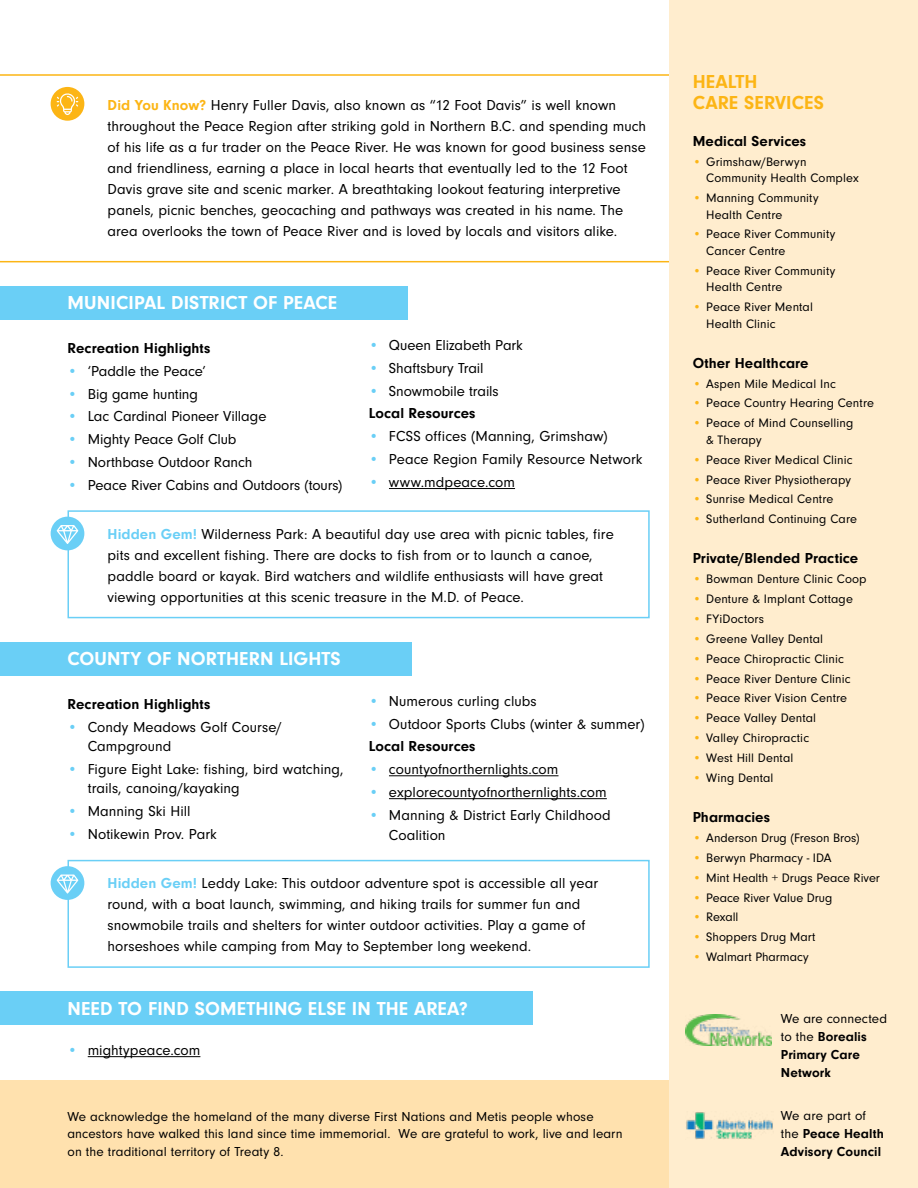
<style>
.page{position:relative;width:918px;height:1188px;background:#fff}
.page>*{position:absolute;margin:0;border:0;box-sizing:border-box;transform-origin:0 0}
.t1{font:700 19.5px "Neuzeit Gro";letter-spacing:.005em;color:#fff}
.t2{font:700 19.5px/21px "Neuzeit Gro";letter-spacing:.01em;color:#fcb515}
.t3{font:15px/21px "Neuzeit Gro";letter-spacing:.005em;color:#000}
.t4{font:700 15px "Neuzeit Gro";letter-spacing:.005em;color:#000}
.t5{font:13.5px/18px "Neuzeit Gro";letter-spacing:.01em;color:#000}
.t6{font:700 13.5px/18px "Neuzeit Gro";letter-spacing:.01em;color:#000}
.t7{font:12.75px/16.5px "Neuzeit Gro";letter-spacing:.005em;color:#000}
.s1{font-weight:700;color:#fcb515}
.s2{color:#6acff6}
.s3{font-weight:700}
.s4{font-weight:700;color:#6acff6}
.s5{color:#fcb515}
.s6{font-weight:400}
</style>
<div class="page">
<div style="left:0;top:1080px;width:918px;height:108px;background:#ffe1ae"></div>
<svg style="left:0;top:74px;width:670px;height:188px"></svg>
<div style="left:51px;top:87px;width:33px;height:34px;background:#fcb515;border-radius:50%"></div>
<svg style="left:57px;top:93px;width:21px;height:22px"></svg>
<div style="left:670px;top:0;width:248px;height:1188px;background:#ffedce"></div>
<img style="left:686px;top:1112px;width:87px;height:27px">
<img style="left:686px;top:1014px;width:86px;height:32px">
<hr style="left:88px;top:1056px;width:112px;height:1px;background:#000">
<div style="left:0;top:991px;width:532px;height:34px;background:#6acff6"></div>
<div style="left:0;top:286px;width:407px;height:34px;background:#6acff6"></div>
<hr style="left:389px;top:488px;width:126px;height:1px;background:#000">
<div style="left:68px;top:510px;width:582px;height:108px;border:2px solid #6acff6"></div>
<div style="left:51px;top:517px;width:33px;height:33px;background:#6acff6;border-radius:50%"></div>
<svg style="left:57px;top:525px;width:21px;height:19px"></svg>
<hr style="left:389px;top:775px;width:170px;height:1px;background:#000">
<hr style="left:389px;top:798px;width:218px;height:1px;background:#000">
<div style="left:0;top:642px;width:411px;height:33px;background:#6acff6"></div>
<div style="left:68px;top:860px;width:582px;height:108px;border:2px solid #6acff6"></div>
<div style="left:51px;top:866px;width:33px;height:34px;background:#6acff6;border-radius:50%"></div>
<svg style="left:57px;top:875px;width:21px;height:19px"></svg>
<p class="t3" style="left:108px;top:95px;width:540px"><span class="s1">Did You Know?</span> Henry Fuller Davis, also known as “12 Foot Davis” is well known throughout the Peace Region after striking gold in Northern B.C. and spending much of his life as a fur trader on the Peace River. He was known for good business sense and friendliness, earning a place in local hearts that eventually led to the 12 Foot Davis grave site and scenic marker. A breathtaking lookout featuring interpretive panels, picnic benches, geocaching and pathways was created in his name. The area overlooks the town of Peace River and is loved by locals and visitors alike.</p>
<h1 class="t1" style="left:68px;top:292px;width:271px">MUNICIPAL DISTRICT OF PEACE</h1>
<p class="t4" style="left:68px;top:339px;width:144px">Recreation Highlights</p>
<p class="t3" style="left:68px;top:361px;width:140px"><span class="s2">•</span> ‘Paddle the Peace’</p>
<p class="t3" style="left:68px;top:383px;width:132px"><span class="s2">•</span> Big game hunting</p>
<p class="t3" style="left:68px;top:406px;width:200px"><span class="s2">•</span> Lac Cardinal Pioneer Village</p>
<p class="t3" style="left:68px;top:429px;width:170px"><span class="s2">•</span> Mighty Peace Golf Club</p>
<p class="t3" style="left:68px;top:452px;width:186px"><span class="s2">•</span> Northbase Outdoor Ranch</p>
<p class="t3" style="left:68px;top:475px;width:276px"><span class="s2">•</span> Peace River Cabins and Outdoors (tours)</p>
<p class="t3" style="left:369px;top:335px;width:156px"><span class="s2">•</span> Queen Elizabeth Park</p>
<p class="t3" style="left:369px;top:358px;width:116px"><span class="s2">•</span> Shaftsbury Trail</p>
<p class="t3" style="left:369px;top:380px;width:132px;line-height:22.8px"><span class="s2">•</span> Snowmobile trails<br><span class="s3">Local Resources</span></p>
<p class="t3" style="left:369px;top:426px;width:241px"><span class="s2">•</span> FCSS offices (Manning, Grimshaw)</p>
<p class="t3" style="left:369px;top:449px;width:275px"><span class="s2">•</span> Peace Region Family Resource Network</p>
<p class="t3" style="left:369px;top:472px;width:148px"><span class="s2">•</span> www.mdpeace.com</p>
<p class="t3" style="left:108px;top:524px;width:508px"><span class="s4">Hidden Gem!</span> Wilderness Park: A beautiful day use area with picnic tables, fire pits and excellent fishing. There are docks to fish from or to launch a canoe, paddle board or kayak. Bird watchers and wildlife enthusiasts will have great viewing opportunities at this scenic treasure in the M.D. of Peace.</p>
<h1 class="t1" style="left:68px;top:648px;width:275px">COUNTY OF NORTHERN LIGHTS</h1>
<p class="t4" style="left:68px;top:695px;width:144px">Recreation Highlights</p>
<p class="t3" style="left:88px;top:717px;width:196px;line-height:19.5px;text-indent:-20px"><span class="s2">•</span> Condy Meadows Golf Course/<br>Campground</p>
<p class="t3" style="left:88px;top:760px;width:257px;line-height:19.5px;text-indent:-20px"><span class="s2">•</span> Figure Eight Lake: fishing, bird watching, trails, canoing/kayaking</p>
<p class="t3" style="left:68px;top:801px;width:125px"><span class="s2">•</span> Manning Ski Hill</p>
<p class="t3" style="left:68px;top:824px;width:151px"><span class="s2">•</span> Notikewin Prov. Park</p>
<p class="t3" style="left:369px;top:691px;width:170px"><span class="s2">•</span> Numerous curling clubs</p>
<p class="t3" style="left:369px;top:713px;width:277px;line-height:22.8px"><span class="s2">•</span> Outdoor Sports Clubs (winter &amp; summer)<br><span class="s3">Local Resources</span></p>
<p class="t3" style="left:369px;top:759px;width:191px"><span class="s2">•</span> countyofnorthernlights.com</p>
<p class="t3" style="left:369px;top:782px;width:240px"><span class="s2">•</span> explorecountyofnorthernlights.com</p>
<p class="t3" style="left:389px;top:806px;width:223px;line-height:19.5px;text-indent:-20px"><span class="s2">•</span> Manning &amp; District Early Childhood<br>Coalition</p>
<p class="t3" style="left:108px;top:873px;width:492px"><span class="s4">Hidden Gem!</span> Leddy Lake: This outdoor adventure spot is accessible all year round, with a boat launch, swimming, and hiking trails for summer fun and snowmobile trails and shelters for winter outdoor activities. Play a game of horseshoes while camping from May to September long weekend.</p>
<h1 class="t1" style="left:68px;top:997px;width:402px">NEED TO FIND SOMETHING ELSE IN THE AREA?</h1>
<p class="t3" style="left:68px;top:1040px;width:134px"><span class="s2">•</span> mightypeace.com</p>
<h1 class="t2" style="left:693px;top:71px;width:133px">HEALTH<br>CARE SERVICES</h1>
<p class="t4" style="left:693px;top:132px;width:115px">Medical Services</p>
<p class="t7" style="left:706px;top:153px;width:154px;text-indent:-14px"><span class="s5">•</span> Grimshaw/Berwyn<br>Community Health Complex</p>
<p class="t7" style="left:706px;top:190px;width:114px;text-indent:-14px"><span class="s5">•</span> Manning Community<br>Health Centre</p>
<p class="t7" style="left:706px;top:226px;width:131px;text-indent:-14px"><span class="s5">•</span> Peace River Community<br>Cancer Centre</p>
<p class="t7" style="left:706px;top:263px;width:131px;text-indent:-14px"><span class="s5">•</span> Peace River Community<br>Health Centre</p>
<p class="t7" style="left:706px;top:299px;width:108px;text-indent:-14px"><span class="s5">•</span> Peace River Mental<br>Health Clinic</p>
<p class="t4" style="left:693px;top:354px;width:117px">Other Healthcare</p>
<p class="t7" style="left:693px;top:375px;width:145px"><span class="s5">•</span> Aspen Mile Medical Inc</p>
<p class="t7" style="left:693px;top:395px;width:183px"><span class="s5">•</span> Peace Country Hearing Centre</p>
<p class="t7" style="left:706px;top:415px;width:149px;text-indent:-14px"><span class="s5">•</span> Peace of Mind Counselling &amp; Therapy</p>
<p class="t7" style="left:693px;top:451px;width:161px"><span class="s5">•</span> Peace River Medical Clinic</p>
<p class="t7" style="left:693px;top:471px;width:160px"><span class="s5">•</span> Peace River Physiotherapy</p>
<p class="t7" style="left:693px;top:491px;width:142px"><span class="s5">•</span> Sunrise Medical Centre</p>
<p class="t7" style="left:693px;top:511px;width:166px"><span class="s5">•</span> Sutherland Continuing Care</p>
<p class="t4" style="left:693px;top:550px;width:167px">Private/Blended Practice</p>
<p class="t7" style="left:693px;top:571px;width:175px"><span class="s5">•</span> Bowman Denture Clinic Coop</p>
<p class="t7" style="left:693px;top:591px;width:162px"><span class="s5">•</span> Denture &amp; Implant Cottage</p>
<p class="t7" style="left:693px;top:611px;width:73px"><span class="s5">•</span> FYiDoctors</p>
<p class="t7" style="left:693px;top:631px;width:132px"><span class="s5">•</span> Greene Valley Dental</p>
<p class="t7" style="left:693px;top:651px;width:153px"><span class="s5">•</span> Peace Chiropractic Clinic</p>
<p class="t7" style="left:693px;top:670px;width:159px"><span class="s5">•</span> Peace River Denture Clinic</p>
<p class="t7" style="left:693px;top:690px;width:156px"><span class="s5">•</span> Peace River Vision Centre</p>
<p class="t7" style="left:693px;top:710px;width:125px"><span class="s5">•</span> Peace Valley Dental</p>
<p class="t7" style="left:693px;top:730px;width:118px"><span class="s5">•</span> Valley Chiropractic</p>
<p class="t7" style="left:693px;top:750px;width:102px"><span class="s5">•</span> West Hill Dental</p>
<p class="t7" style="left:693px;top:770px;width:82px"><span class="s5">•</span> Wing Dental</p>
<p class="t4" style="left:693px;top:809px;width:79px">Pharmacies</p>
<p class="t7" style="left:693px;top:830px;width:169px"><span class="s5">•</span> Anderson Drug (Freson Bros)</p>
<p class="t7" style="left:693px;top:850px;width:140px"><span class="s5">•</span> Berwyn Pharmacy - IDA</p>
<p class="t7" style="left:693px;top:869px;width:189px"><span class="s5">•</span> Mint Health + Drugs Peace River</p>
<p class="t7" style="left:693px;top:889px;width:141px"><span class="s5">•</span> Peace River Value Drug</p>
<p class="t7" style="left:693px;top:909px;width:47px"><span class="s5">•</span> Rexall</p>
<p class="t7" style="left:693px;top:929px;width:124px"><span class="s5">•</span> Shoppers Drug Mart</p>
<p class="t7" style="left:693px;top:949px;width:118px"><span class="s5">•</span> Walmart Pharmacy</p>
<p class="t6" style="left:781px;top:1010px;width:108px"><span class="s6">We are connected to the</span> Borealis<br>Primary Care<br>Network</p>
<p class="t5" style="left:68px;top:1107px;width:557px">We acknowledge the homeland of the many diverse First Nations and Metis people whose ancestors have walked this land since time immemorial. We are grateful to work, live and learn on the traditional territory of Treaty 8.</p>
<p class="t6" style="left:781px;top:1107px;width:105px"><span class="s6">We are part of the</span> Peace Health<br>Advisory Council</p>
</div>
